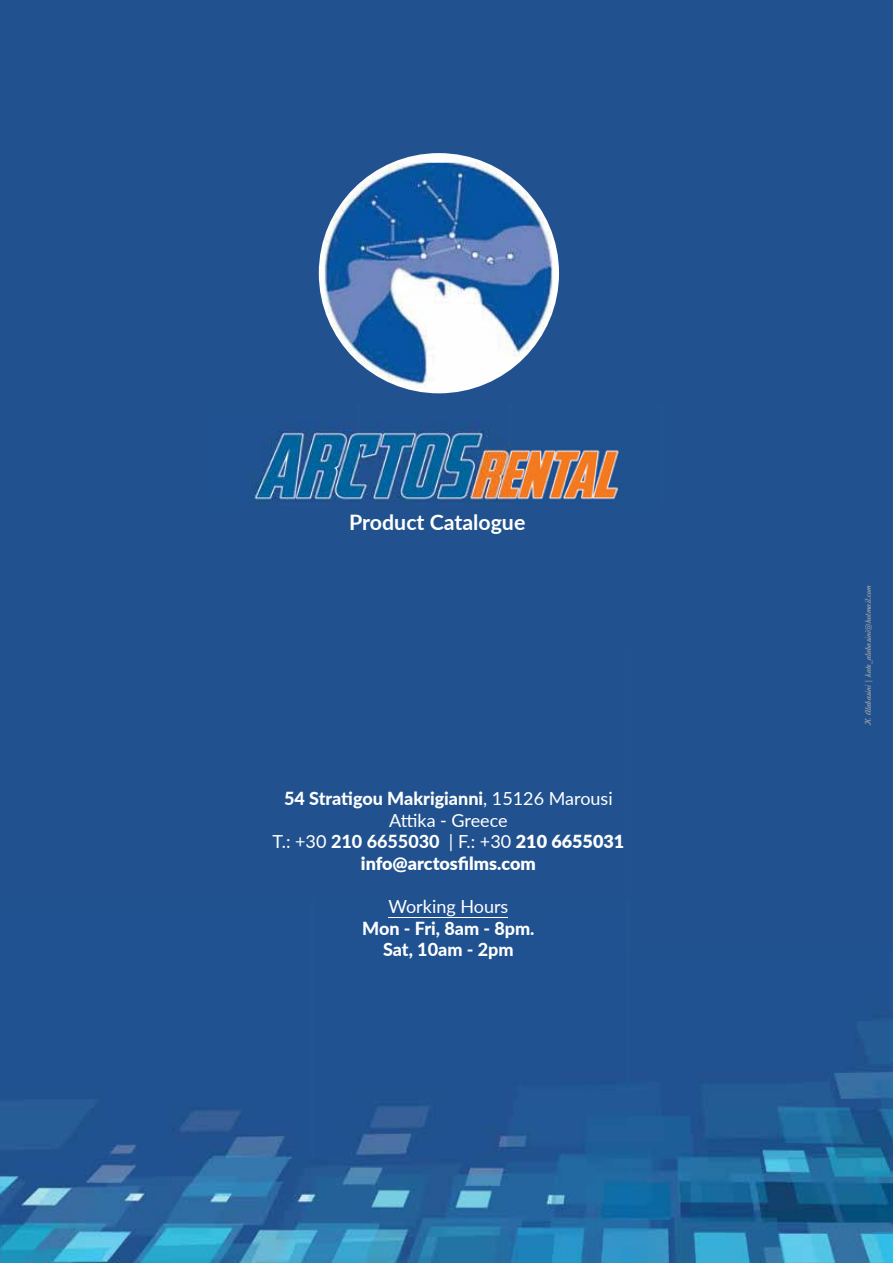
<style>
.page{position:relative;width:893px;height:1263px;background:#21528f}
.page>*{position:absolute;margin:0;border:0;box-sizing:border-box;transform-origin:0 0}
.t1{font:700 21.3px "Lato";color:#fff}
.t2{font:18px/21.6px "Lato";color:#fff;text-align:center}
.t3{font:800 18px/21.6px "Lato";color:#fff;text-align:center}
.t4{font:7.5px "Freehand 521 BT Regular C";color:#9d9fa2}
.s1{font-weight:800}
.s2{font-weight:900}
</style>
<div class="page">
<img style="left:0;top:1021px;width:893px;height:242px">
<img style="left:319px;top:153px;width:240px;height:240px;border-radius:120px">
<img style="left:251px;top:421px;width:373px;height:84px">
<hr style="left:388px;top:917px;width:120px;height:1px;background:#fff">
<p class="t1" style="left:349px;top:506px;width:178px">Product Catalogue</p>
<p class="t2" style="left:272px;top:787px;width:353px"><span class="s1">54 Stratigou Makrigianni</span>, 15126 Marousi<br>Attika - Greece<br>T.: +30 <span class="s1">210 6655030</span> | F.: +30 <span class="s2">210 6655031 info@arctosfilms.com</span></p>
<p class="t2" style="left:388px;top:895px;width:121px">Working Hours</p>
<p class="t3" style="left:362px;top:917px;width:174px">Mon - Fri, 8am - 8pm.<br>Sat, 10am - 2pm</p>
<p class="t4" style="left:863px;top:725px;width:142px;rotate:-90deg">K. Alabasini | kate_alabasini@hotmail.com</p>
</div>
